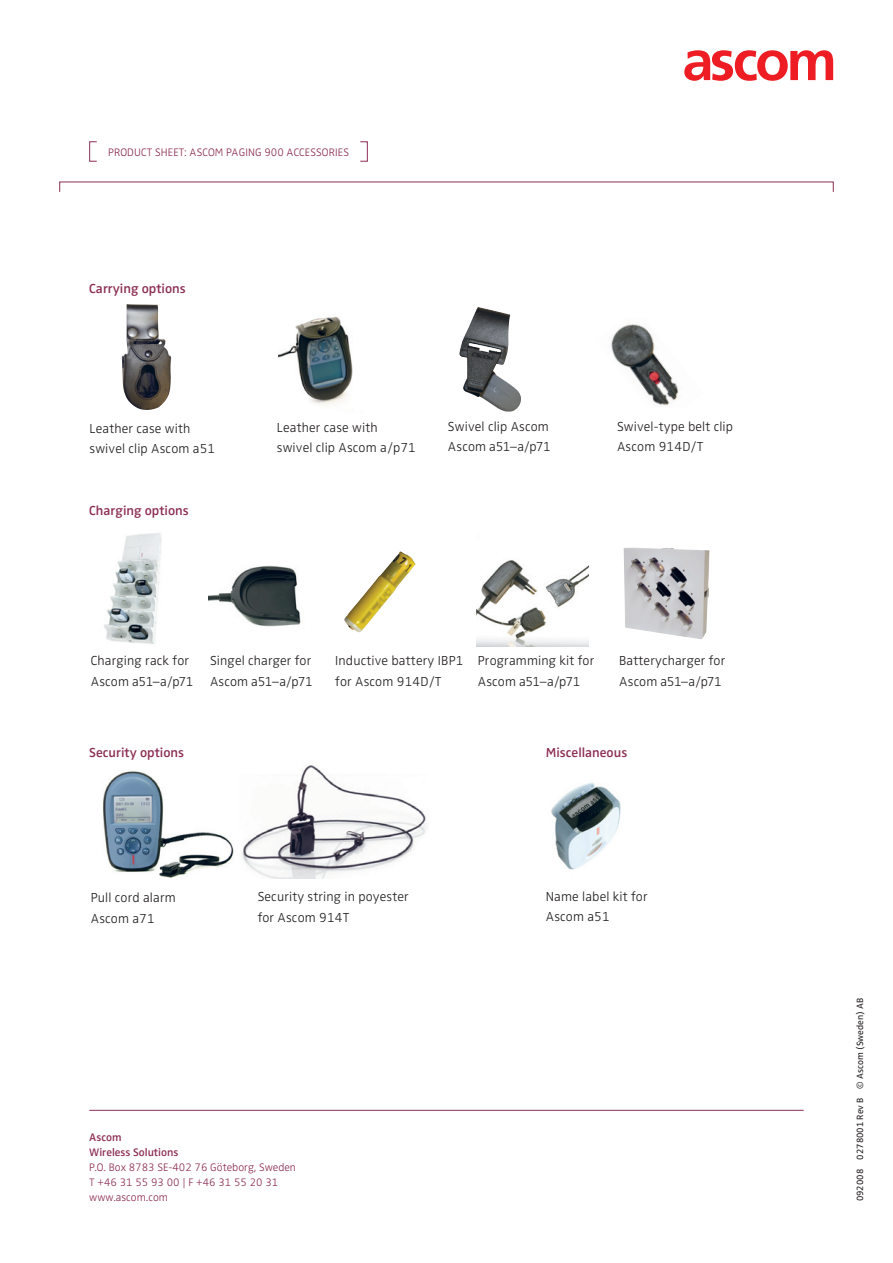
<style>
.page{position:relative;width:893px;height:1263px;background:#fff}
.page>*{position:absolute;margin:0;border:0;box-sizing:border-box;transform-origin:0 0}
.Laufsatz{font:300 13.5px/20.2px "Ascom Zwo";letter-spacing:.01em;color:#231f20}
._3_Body_Text_First_L{font:600 13.5px "Ascom Zwo";color:#8c2e53}
._6_Address{font:300 11.25px/15.1px "Ascom Zwo";color:#8c2e53}
._6_Footnote_Identifi{font:9.3px "Ascom Zwo";color:#231f20}
.s1{font-weight:600}
</style>
<div class="page">
<img style="left:242px;top:765px;width:184px;height:114px">
<svg style="left:684px;top:50px;width:149px;height:31px"></svg>
<div style="left:89px;top:141px;width:8px;height:21px;border:1px solid #8c2e53"></div>
<div style="left:360px;top:141px;width:8px;height:21px;border:1px solid #8c2e53"></div>
<img style="left:103px;top:771px;width:131px;height:107px">
<img style="left:104px;top:533px;width:58px;height:111px">
<img style="left:279px;top:316px;width:74px;height:88px">
<img style="left:551px;top:782px;width:70px;height:88px">
<img style="left:208px;top:565px;width:93px;height:62px">
<hr style="left:89px;top:1110px;width:715px;height:1px;background:#8c2e53">
<img style="left:344px;top:551px;width:72px;height:82px">
<img style="left:459px;top:307px;width:62px;height:104px">
<img style="left:611px;top:324px;width:68px;height:82px">
<img style="left:122px;top:304px;width:50px;height:106px">
<img style="left:476px;top:560px;width:113px;height:86px">
<img style="left:624px;top:547px;width:86px;height:92px">
<p class="_6_Address" style="left:108px;top:145px;width:242px">product sheet: Ascom Pagi ng 900 Accessori es</p>
<p class="_3_Body_Text_First_L" style="left:89px;top:281px;width:98px">Carrying options</p>
<p class="Laufsatz" style="left:90px;top:418px;width:127px">Leather case with swivel clip Ascom a51</p>
<p class="_3_Body_Text_First_L" style="left:89px;top:503px;width:101px">Charging options</p>
<p class="Laufsatz" style="left:277px;top:418px;width:141px">Leather case with swivel clip Ascom a/p71</p>
<p class="Laufsatz" style="left:448px;top:417px;width:104px">Swivel clip Ascom<br>Ascom a51–a/p71</p>
<p class="Laufsatz" style="left:617px;top:417px;width:117px">Swivel-type belt clip</p>
<p class="Laufsatz" style="left:617px;top:437px;width:87px">Ascom 914D/T</p>
<p class="Laufsatz" style="left:91px;top:651px;width:104px">Charging rack for<br>Ascom a51–a/p71</p>
<p class="Laufsatz" style="left:210px;top:651px;width:104px">Singel charger for<br>Ascom a51–a/p71</p>
<p class="Laufsatz" style="left:335px;top:651px;width:130px">Inductive battery ib p1</p>
<p class="Laufsatz" style="left:335px;top:671px;width:107px">for Ascom 914D/T</p>
<p class="Laufsatz" style="left:478px;top:651px;width:118px">Programming kit for<br>Ascom a51–a/p71</p>
<p class="Laufsatz" style="left:619px;top:651px;width:108px">Batterycharger for<br>Ascom a51–a/p71</p>
<p class="_3_Body_Text_First_L" style="left:89px;top:745px;width:96px">Security options</p>
<p class="_3_Body_Text_First_L" style="left:546px;top:745px;width:83px">Miscellaneous</p>
<p class="Laufsatz" style="left:91px;top:888px;width:86px">Pull cord alarm<br>Ascom a71</p>
<p class="Laufsatz" style="left:258px;top:887px;width:153px">Security string in poyester for Ascom 914T</p>
<p class="Laufsatz" style="left:546px;top:887px;width:103px">Name label kit for<br>Ascom a51</p>
<p class="_6_Address" style="left:89px;top:1130px;width:208px"><span class="s1">Ascom<br>Wireless Solutions<br></span>P.O. Box 8783 SE-402 76 Göteborg, Sweden</p>
<p class="_6_Address" style="left:89px;top:1175px;width:190px">T +46 31 55 93 00 | F +46 31 55 20 31</p>
<p class="_6_Address" style="left:89px;top:1190px;width:80px">www.ascom.com</p>
<p class="_6_Footnote_Identifi" style="left:855px;top:1201px;width:205px;rotate:-90deg">092008 0278001 Rev B © Ascom (Sweden) AB</p>
</div>
